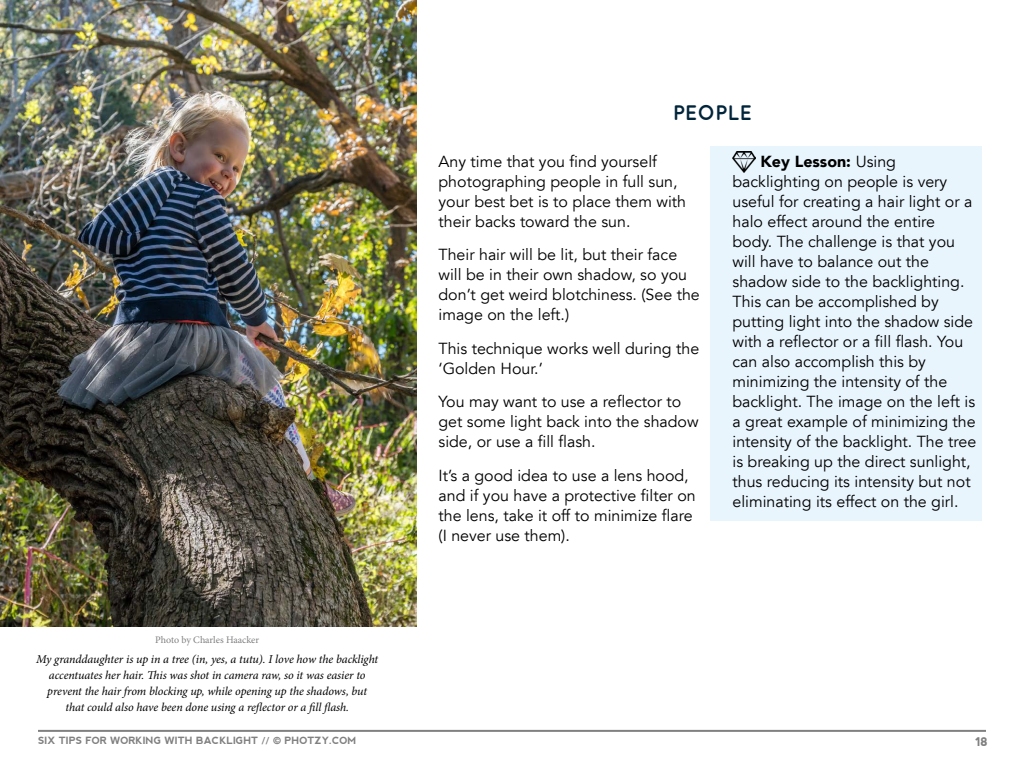
<style>
.page{position:relative;width:1024px;height:768px;background:#fff}
.page>*{position:absolute;margin:0;border:0;box-sizing:border-box;transform-origin:0 0}
.t1{font:700 21px "Quicksand";color:#00243a}
.t2{font:16px/20px "Avenir LT";color:#000}
.t3{font:italic 12px/16px "Minion Pro";letter-spacing:-.01em;color:#000;text-align:center}
.t4{font:700 12px "nevis";color:#808080}
.t5{font:700 10px "nevis";color:#808080}
.t6{font:10px "Minion Pro";letter-spacing:-.005em;color:#808080}
.s1{font-weight:900}
.s2{font-family:"Avenir LT";font-weight:900}
</style>
<div class="page">
<hr style="left:38px;top:730px;width:948px;height:2px;background:#808080">
<div style="left:710px;top:146px;width:272px;height:375px;background:#e9f5fd"></div>
<img style="left:733px;top:152px;width:23px;height:20px">
<img style="left:0;top:0;width:416px;height:626px">
<p class="t6" style="left:155px;top:633px;width:105px">Photo by Charles Haacker</p>
<p class="t3" style="left:36px;top:651px;width:343px">My granddaughter is up in a tree (in, yes, a tutu). I love how the backlight accentuates her hair. This was shot in camera raw, so it was easier to prevent the hair from blocking up, while opening up the shadows, but<br>that could also have been done using a reflector or a fill flash.</p>
<h1 class="t1" style="left:673px;top:100px;width:81px">PEOPLE</h1>
<p class="t2" style="left:439px;top:152px;width:249px">Any time that you find yourself photographing people in full sun, your best bet is to place them with their backs toward the sun.</p>
<p class="t2" style="left:439px;top:245px;width:263px">Their hair will be lit, but their face will be in their own shadow, so you don’t get weird blotchiness. (See the image on the left.)</p>
<p class="t2" style="left:439px;top:339px;width:262px">This technique works well during the ‘Golden Hour.’</p>
<p class="t2" style="left:439px;top:392px;width:262px">You may want to use a reflector to get some light back into the shadow side, or use a fill flash.</p>
<p class="t2" style="left:439px;top:466px;width:259px">It’s a good idea to use a lens hood, and if you have a protective filter on the lens, take it off to minimize flare (I never use them).</p>
<p class="t2" style="left:733px;top:152px;width:245px;text-indent:28px"><span class="s1">Key Lesson:</span> Using backlighting on people is very useful for creating a hair light or a halo effect around the entire body. The challenge is that you will have to balance out the shadow side to the backlighting.<br>This can be accomplished by putting light into the shadow side with a reflector or a fill flash. You can also accomplish this by minimizing the intensity of the backlight. The image on the left is a great example of minimizing the intensity of the backlight. The tree is breaking up the direct sunlight, thus reducing its intensity but not eliminating its effect on the girl.</p>
<p class="t5" style="left:38px;top:735px;width:320px">SIX TIPS FOR WORKING WITH BACKLIGHT // <span class="s2">©</span> PHOTZY.COM</p>
<p class="t4" style="left:975px;top:735px;width:15px">18</p>
</div>
